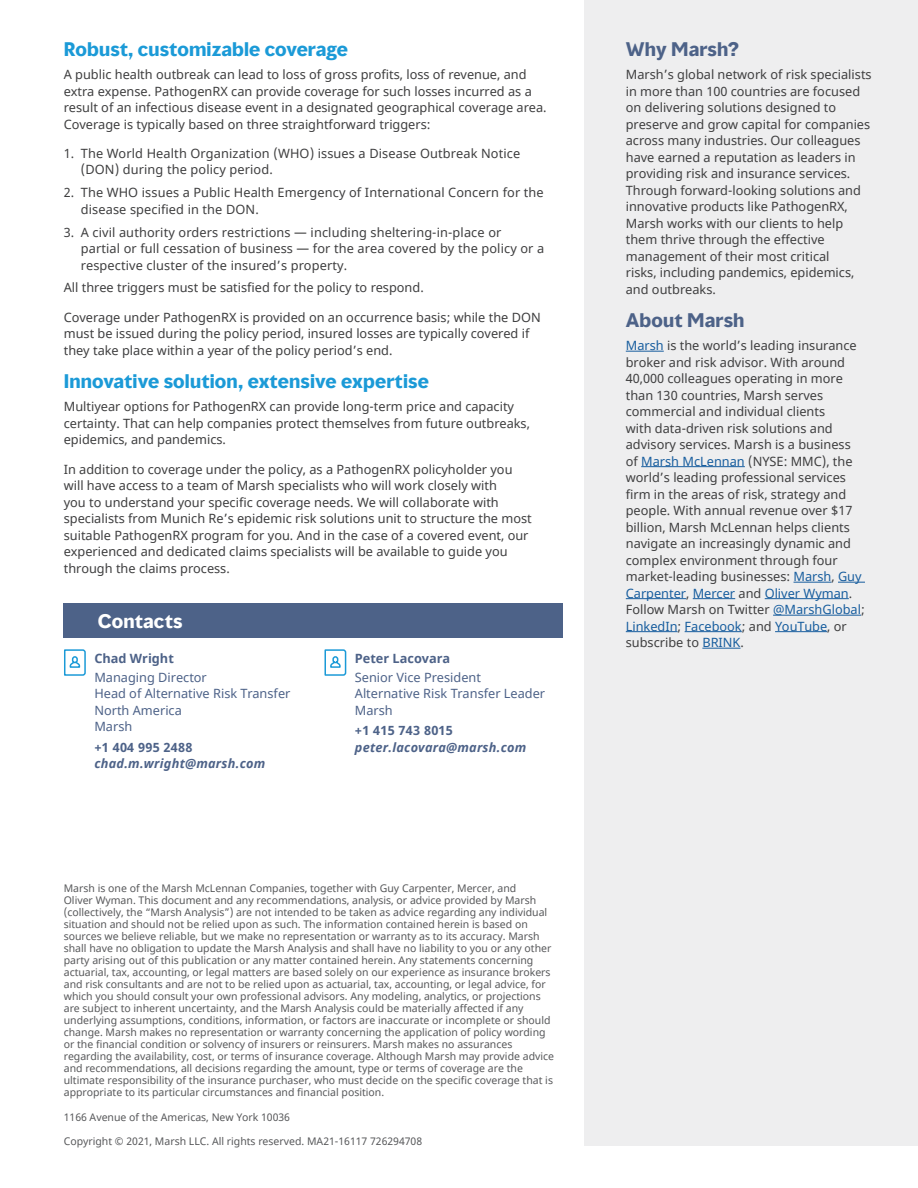
<style>
.page{position:relative;width:918px;height:1188px;background:#fff}
.page>*{position:absolute;margin:0;border:0;box-sizing:border-box;transform-origin:0 0}
.Body_Subhead__12_14{font:700 18px "MMC Display";letter-spacing:.01em;color:#1b9ad7}
.About_Marsh__12_14{font:700 18px "MMC Display";letter-spacing:.01em;color:#4d6288}
.Body_Subhead__12_14-2{font:700 18px "MMC Display";letter-spacing:.01em;color:#4d6288}
.Contact_Heading__12{font:700 18px "MMC Display";letter-spacing:.01em;color:#fff}
.Body__8_5_11{font:12.75px/16.5px "Noto Sans";color:#3e3e3f}
.Job_Title__8_5_11{font:12.75px/16.5px "Noto Sans";color:#4d6288}
.Contact_Email__8_5_1{font:italic 700 12.75px "Noto Sans";letter-spacing:.02em;color:#4d6288}
.Contact_Phone__8_5_1{font:700 12.75px "Noto Sans";letter-spacing:.02em;color:#4d6288}
.Contact_Name__8_5_11{font:700 12.75px "Noto Sans";color:#4d6288}
.Legal__7_8__Dark_Gre{font:10.5px/12px "Noto Sans";color:#57585a}
.s1{color:#175d9e}
</style>
<div class="page">
<div style="left:584px;top:0;width:334px;height:1145px;background:#eeeeef"></div>
<div style="left:64px;top:604px;width:499px;height:34px;background:#4d6288"></div>
<svg style="left:324px;top:649px;width:23px;height:27px"></svg>
<svg style="left:64px;top:649px;width:22px;height:27px"></svg>
<hr style="left:626px;top:351px;width:38px;height:1px;background:#175d9e">
<hr style="left:641px;top:466px;width:104px;height:1px;background:#175d9e">
<hr style="left:794px;top:582px;width:38px;height:1px;background:#175d9e">
<svg style="left:838px;top:582px;width:27px;height:1px"></svg>
<hr style="left:626px;top:598px;width:60px;height:1px;background:#175d9e">
<hr style="left:693px;top:598px;width:42px;height:1px;background:#175d9e">
<hr style="left:765px;top:598px;width:84px;height:1px;background:#175d9e">
<hr style="left:773px;top:615px;width:88px;height:1px;background:#175d9e">
<hr style="left:626px;top:631px;width:52px;height:1px;background:#175d9e">
<hr style="left:685px;top:631px;width:57px;height:1px;background:#175d9e">
<hr style="left:775px;top:631px;width:52px;height:1px;background:#175d9e">
<hr style="left:702px;top:648px;width:39px;height:1px;background:#175d9e">
<h3 class="Body_Subhead__12_14" style="left:64px;top:38px;width:286px">Robust, customizable coverage</h3>
<p class="Body__8_5_11" style="left:64px;top:67px;width:484px">A public health outbreak can lead to loss of gross profits, loss of revenue, and extra expense. PathogenRX can provide coverage for such losses incurred as a result of an infectious disease event in a designated geographical coverage area.<br>Coverage is typically based on three straightforward triggers:</p>
<p class="Body__8_5_11" style="left:81px;top:145px;width:441px;text-indent:-17px">1. The World Health Organization (WHO) issues a Disease Outbreak Notice (DON) during the policy period.</p>
<p class="Body__8_5_11" style="left:81px;top:185px;width:465px;text-indent:-17px">2. The WHO issues a Public Health Emergency of International Concern for the disease specified in the DON.</p>
<p class="Body__8_5_11" style="left:81px;top:224px;width:465px;text-indent:-17px">3. A civil authority orders restrictions — including sheltering-in-place or<br>partial or full cessation of business — for the area covered by the policy or a respective cluster of the insured’s property.</p>
<p class="Body__8_5_11" style="left:64px;top:280px;width:362px">All three triggers must be satisfied for the policy to respond.</p>
<p class="Body__8_5_11" style="left:64px;top:309px;width:478px">Coverage under PathogenRX is provided on an occurrence basis; while the DON must be issued during the policy period, insured losses are typically covered if they take place within a year of the policy period’s end.</p>
<h3 class="Body_Subhead__12_14" style="left:64px;top:370px;width:367px">Innovative solution, extensive expertise</h3>
<p class="Body__8_5_11" style="left:64px;top:399px;width:468px">Multiyear options for PathogenRX can provide long-term price and capacity certainty. That can help companies protect themselves from future outbreaks, epidemics, and pandemics.</p>
<p class="Body__8_5_11" style="left:64px;top:461px;width:470px">In addition to coverage under the policy, as a PathogenRX policyholder you will have access to a team of Marsh specialists who will work closely with<br>you to understand your specific coverage needs. We will collaborate with specialists from Munich Re’s epidemic risk solutions unit to structure the most suitable PathogenRX program for you. And in the case of a covered event, our experienced and dedicated claims specialists will be available to guide you through the claims process.</p>
<h5 class="Contact_Heading__12" style="left:98px;top:609px;width:86px">Contacts</h5>
<p class="Contact_Name__8_5_11" style="left:94px;top:649px;width:81px">Chad Wright</p>
<p class="Job_Title__8_5_11" style="left:94px;top:669px;width:198px">Managing Director<br>Head of Alternative Risk Transfer<br>North America<br>Marsh</p>
<p class="Contact_Phone__8_5_1" style="left:94px;top:738px;width:100px">+1 404 995 2488</p>
<p class="Contact_Email__8_5_1" style="left:94px;top:755px;width:173px">chad.m.wright@marsh.com</p>
<p class="Contact_Name__8_5_11" style="left:355px;top:649px;width:97px">Peter Lacovara</p>
<p class="Job_Title__8_5_11" style="left:355px;top:669px;width:128px">Senior Vice President</p>
<p class="Job_Title__8_5_11" style="left:355px;top:686px;width:192px">Alternative Risk Transfer Leader</p>
<p class="Job_Title__8_5_11" style="left:355px;top:702px;width:39px">Marsh</p>
<p class="Contact_Phone__8_5_1" style="left:355px;top:722px;width:100px">+1 415 743 8015</p>
<p class="Contact_Email__8_5_1" style="left:355px;top:738px;width:173px">peter.lacovara@marsh.com</p>
<h6 class="Legal__7_8__Dark_Gre" style="left:64px;top:883px;width:492px">Marsh is one of the Marsh McLennan Companies, together with Guy Carpenter, Mercer, and<br>Oliver Wyman. This document and any recommendations, analysis, or advice provided by Marsh (collectively, the “Marsh Analysis”) are not intended to be taken as advice regarding any individual situation and should not be relied upon as such. The information contained herein is based on sources we believe reliable, but we make no representation or warranty as to its accuracy. Marsh shall have no obligation to update the Marsh Analysis and shall have no liability to you or any other party arising out of this publication or any matter contained herein. Any statements concerning actuarial, tax, accounting, or legal matters are based solely on our experience as insurance brokers and risk consultants and are not to be relied upon as actuarial, tax, accounting, or legal advice, for which you should consult your own professional advisors. Any modeling, analytics, or projections are subject to inherent uncertainty, and the Marsh Analysis could be materially affected if any underlying assumptions, conditions, information, or factors are inaccurate or incomplete or should change. Marsh makes no representation or warranty concerning the application of policy wording or the financial condition or solvency of insurers or reinsurers. Marsh makes no assurances regarding the availability, cost, or terms of insurance coverage. Although Marsh may provide advice and recommendations, all decisions regarding the amount, type or terms of coverage are the ultimate responsibility of the insurance purchaser, who must decide on the specific coverage that is appropriate to its particular circumstances and financial position.</h6>
<h6 class="Legal__7_8__Dark_Gre" style="left:64px;top:1111px;width:228px">1166 Avenue of the Americas, New York 10036</h6>
<h6 class="Legal__7_8__Dark_Gre" style="left:64px;top:1136px;width:360px">Copyright © 2021, Marsh LLC. All rights reserved. MA21-16117 726294708</h6>
<h3 class="Body_Subhead__12_14-2" style="left:626px;top:38px;width:115px">Why Marsh?</h3>
<p class="Body__8_5_11" style="left:626px;top:67px;width:247px">Marsh’s global network of risk specialists in more than 100 countries are focused on delivering solutions designed to preserve and grow capital for companies across many industries. Our colleagues have earned a reputation as leaders in providing risk and insurance services.<br>Through forward-looking solutions and innovative products like PathogenRX, Marsh works with our clients to help them thrive through the effective management of their most critical<br>risks, including pandemics, epidemics, and outbreaks.</p>
<h4 class="About_Marsh__12_14" style="left:626px;top:309px;width:120px">About Marsh</h4>
<p class="Body__8_5_11" style="left:626px;top:338px;width:241px"><span class="s1">Marsh</span> is the world’s leading insurance broker and risk advisor. With around 40,000 colleagues operating in more than 130 countries, Marsh serves commercial and individual clients<br>with data-driven risk solutions and advisory services. Marsh is a business of <span class="s1">Marsh McLennan</span> (NYSE: MMC), the world’s leading professional services firm in the areas of risk, strategy and people. With annual revenue over $17 billion, Marsh McLennan helps clients navigate an increasingly dynamic and complex environment through four market-leading businesses: <span class="s1">Marsh</span>, <span class="s1">Guy Carpenter</span>, <span class="s1">Mercer</span> and <span class="s1">Oliver Wyman</span>.<br>Follow Marsh on Twitter <span class="s1">@MarshGlobal</span>; <span class="s1">LinkedIn</span>; <span class="s1">Facebook</span>; and <span class="s1">YouTube</span>, or subscribe to <span class="s1">BRINK</span>.</p>
</div>
